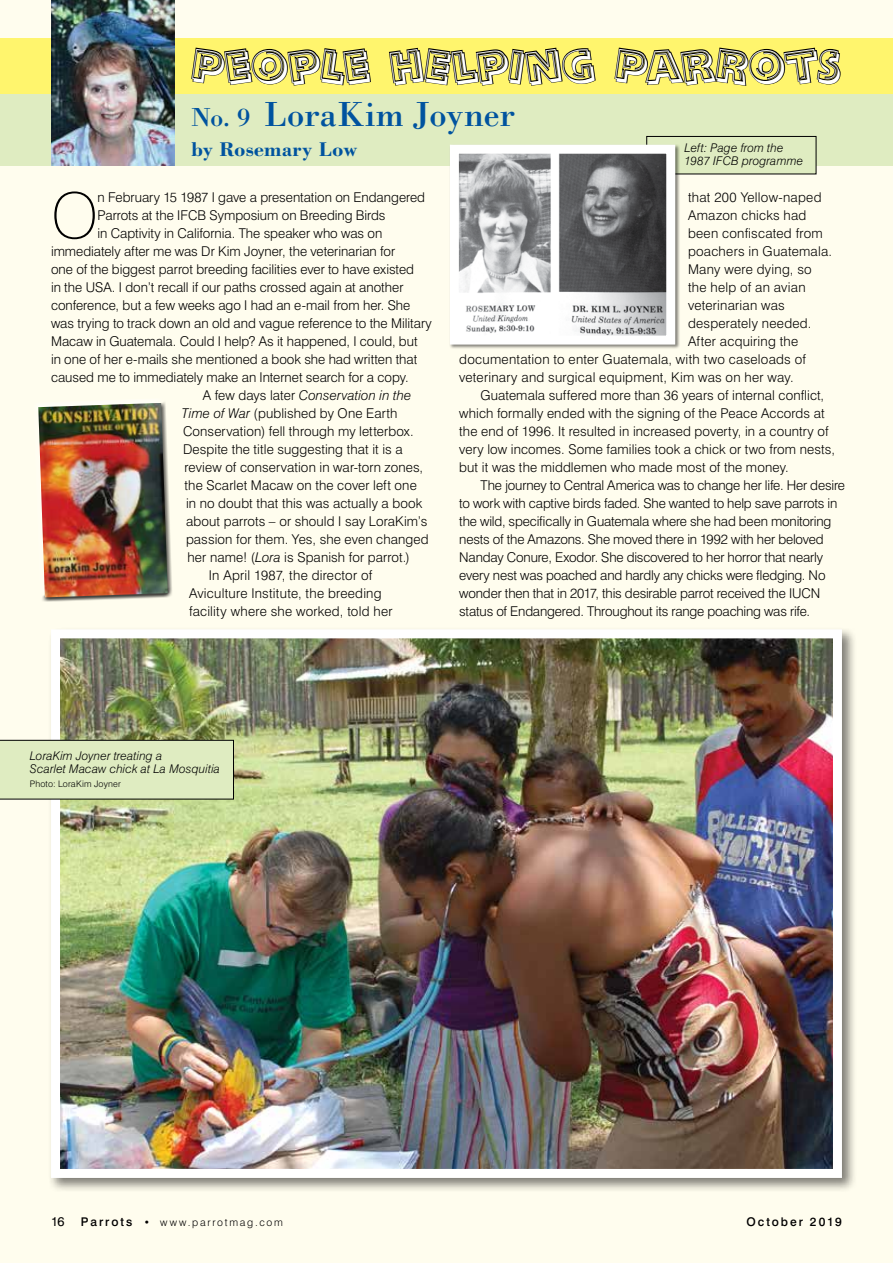
<style>
.page{position:relative;width:893px;height:1263px;background:#fffdee}
.page>*{position:absolute;margin:0;border:0;box-sizing:border-box;transform-origin:0 0}
.t1{font:100 63.6px "Swiss 721 BT";color:#000}
.t2{font:43.5px "Alphabet Soup BT Tilt";letter-spacing:-.01em;color:#fff}
.t3{font:36px "Bodoni BT";letter-spacing:-.005em;color:#00539f}
.t4{font:700 21px "Bodoni BT";letter-spacing:.005em;color:#00539f}
.t5{font:300 13.5px "Swiss 721 BT";color:#000}
.t6{font:300 13.5px "Swiss 721 BT";letter-spacing:.02em;color:#000}
.t7{font:italic 300 13.5px "Swiss 721 BT";letter-spacing:.01em;color:#000}
.t8{font:12.75px "Swiss 721 BT";color:#000}
.t9{font:italic 300 12px/13.5px "Swiss 721 BT";letter-spacing:.015em;color:#000}
.t10{font:500 12px "Swiss 721 BT";letter-spacing:.165em;color:#000}
.t11{font:300 10.5px "Swiss 721 BT";letter-spacing:.17em;color:#000}
.t12{font:300 9px "Swiss 721 BT";letter-spacing:.025em;color:#000}
.s1{font-size:27px}
.s2{font-style:normal}
.s3{font-style:italic}
.s4{font-weight:500;font-size:12px}
</style>
<div class="page">
<div style="left:0;top:94px;width:893px;height:72px;background:#dfecc1"></div>
<div style="left:0;top:38px;width:893px;height:56px;background:#fff56d"></div>
<svg style="left:191px;top:47px;width:180px;height:39px"></svg>
<svg style="left:389px;top:47px;width:207px;height:39px"></svg>
<svg style="left:614px;top:47px;width:227px;height:39px"></svg>
<img style="left:51px;top:0;width:123px;height:166px">
<svg style="left:42px;top:402px;width:130px;height:200px"></svg>
<img style="left:38px;top:403px;width:130px;height:194px">
<div style="left:48px;top:626px;width:809px;height:567px;background:#000;opacity:.5"></div>
<img style="left:61px;top:639px;width:771px;height:529px">
<div style="left:51px;top:629px;width:791px;height:549px;border:9px solid #fff"></div>
<div style="left:0;top:740px;width:234px;height:59px;background:#dfecc1"></div>
<div style="left:647px;top:136px;width:169px;height:38px;background:#dfecc1"></div>
<div style="left:646px;top:136px;width:170px;height:38px;border:1px solid #000"></div>
<div style="left:449px;top:144px;width:231px;height:206px;background:#000;opacity:.5"></div>
<img style="left:460px;top:155px;width:205px;height:180px">
<div style="left:450px;top:145px;width:225px;height:200px;border:9px solid #fff"></div>
<h2 class="t2" style="left:191px;top:37px;width:652px">PEOPLE HELPING PARROTS</h2>
<h3 class="t3" style="left:191px;top:91px;width:325px"><span class="s1">No. 9</span> LoraKim Joyner</h3>
<h3 class="t4" style="left:191px;top:136px;width:167px">by Rosemary Low</h3>
<p class="t5" style="left:688px;top:189px;width:135px">that 200 Yellow-naped</p>
<p class="t5" style="left:688px;top:207px;width:120px">Amazon chicks had</p>
<p class="t6" style="left:688px;top:225px;width:136px">been confiscated from</p>
<p class="t6" style="left:688px;top:243px;width:146px">poachers in Guatemala.</p>
<p class="t6" style="left:688px;top:261px;width:125px">Many were dying, so</p>
<p class="t6" style="left:688px;top:279px;width:119px">the help of an avian</p>
<p class="t5" style="left:688px;top:297px;width:98px">veterinarian was</p>
<p class="t6" style="left:688px;top:315px;width:125px">desperately needed.</p>
<p class="t6" style="left:688px;top:333px;width:112px">After acquiring the</p>
<p class="t5" style="left:459px;top:351px;width:348px">documentation to enter Guatemala, with two caseloads of</p>
<p class="t5" style="left:459px;top:369px;width:336px">veterinary and surgical equipment, Kim was on her way.</p>
<p class="t5" style="left:480px;top:387px;width:345px">Guatemala suffered more than 36 years of internal conflict,</p>
<p class="t5" style="left:459px;top:405px;width:367px">which formally ended with the signing of the Peace Accords at</p>
<p class="t5" style="left:459px;top:423px;width:371px">the end of 1996. It resulted in increased poverty, in a country of</p>
<p class="t5" style="left:459px;top:441px;width:377px">very low incomes. Some families took a chick or two from nests,</p>
<p class="t5" style="left:459px;top:459px;width:331px">but it was the middlemen who made most of the money.</p>
<p class="t5" style="left:480px;top:477px;width:366px">The journey to Central America was to change her life. Her desire</p>
<p class="t5" style="left:459px;top:495px;width:380px">to work with captive birds faded. She wanted to help save parrots in</p>
<p class="t5" style="left:459px;top:513px;width:374px">the wild, specifically in Guatemala where she had been monitoring</p>
<p class="t5" style="left:459px;top:531px;width:366px">nests of the Amazons. She moved there in 1992 with her beloved</p>
<p class="t5" style="left:459px;top:549px;width:365px">Nanday Conure, Exodor. She discovered to her horror that nearly</p>
<p class="t5" style="left:459px;top:567px;width:368px">every nest was poached and hardly any chicks were fledging. No</p>
<p class="t5" style="left:459px;top:585px;width:362px">wonder then that in 2017, this desirable parrot received the IUCN</p>
<p class="t5" style="left:459px;top:603px;width:352px">status of Endangered. Throughout its range poaching was rife.</p>
<p class="t9" style="left:685px;top:140px;width:120px">Left: Page from the<br>1987 IFCB programme</p>
<h1 class="t1" style="left:51px;top:177px;width:49px">O</h1>
<p class="t5" style="left:97px;top:189px;width:329px">n February 15 1987 I gave a presentation on Endangered</p>
<p class="t5" style="left:97px;top:207px;width:290px">Parrots at the IFCB Symposium on Breeding Birds</p>
<p class="t5" style="left:97px;top:225px;width:286px">in Captivity in California. The speaker who was on</p>
<p class="t5" style="left:51px;top:243px;width:346px">immediately after me was Dr Kim Joyner, the veterinarian for</p>
<p class="t5" style="left:51px;top:261px;width:364px">one of the biggest parrot breeding facilities ever to have existed</p>
<p class="t5" style="left:51px;top:279px;width:354px">in the USA. I don’t recall if our paths crossed again at another</p>
<p class="t5" style="left:51px;top:297px;width:361px">conference, but a few weeks ago I had an e-mail from her. She</p>
<p class="t5" style="left:51px;top:315px;width:382px">was trying to track down an old and vague reference to the Military</p>
<p class="t5" style="left:51px;top:333px;width:368px">Macaw in Guatemala. Could I help? As it happened, I could, but</p>
<p class="t5" style="left:51px;top:351px;width:368px">in one of her e-mails she mentioned a book she had written that</p>
<p class="t5" style="left:51px;top:369px;width:359px">caused me to immediately make an Internet search for a copy.</p>
<p class="t7" style="left:203px;top:387px;width:210px"><span class="s2">A few days later</span> Conservation in the</p>
<p class="t5" style="left:182px;top:405px;width:218px"><span class="s3">Time of War</span> (published by One Earth</p>
<p class="t5" style="left:183px;top:423px;width:232px">Conservation) fell through my letterbox.</p>
<p class="t5" style="left:183px;top:441px;width:221px">Despite the title suggesting that it is a</p>
<p class="t5" style="left:185px;top:459px;width:240px">review of conservation in war-torn zones,</p>
<p class="t5" style="left:185px;top:477px;width:234px">the Scarlet Macaw on the cover left one</p>
<p class="t5" style="left:186px;top:495px;width:238px">in no doubt that this was actually a book</p>
<p class="t5" style="left:186px;top:513px;width:243px">about parrots – or should I say LoraKim’s</p>
<p class="t5" style="left:186px;top:531px;width:244px">passion for them. Yes, she even changed</p>
<p class="t5" style="left:188px;top:549px;width:224px">her name! (<span class="s3">Lora</span> is Spanish for parrot.)</p>
<p class="t5" style="left:209px;top:567px;width:165px">In April 1987, the director of</p>
<p class="t5" style="left:189px;top:585px;width:194px">Aviculture Institute, the breeding</p>
<p class="t6" style="left:189px;top:603px;width:205px">facility where she worked, told her</p>
<p class="t9" style="left:30px;top:749px;width:192px">LoraKim Joyner treating a<br>Scarlet Macaw chick at La Mosquitia</p>
<p class="t12" style="left:30px;top:778px;width:93px">Photo: LoraKim Joyner</p>
<p class="t8" style="left:51px;top:1214px;width:15px">16</p>
<p class="t11" style="left:81px;top:1216px;width:204px"><span class="s4">Parrots</span> • www.parrotmag.com</p>
<p class="t10" style="left:746px;top:1214px;width:97px">October 2019</p>
</div>
